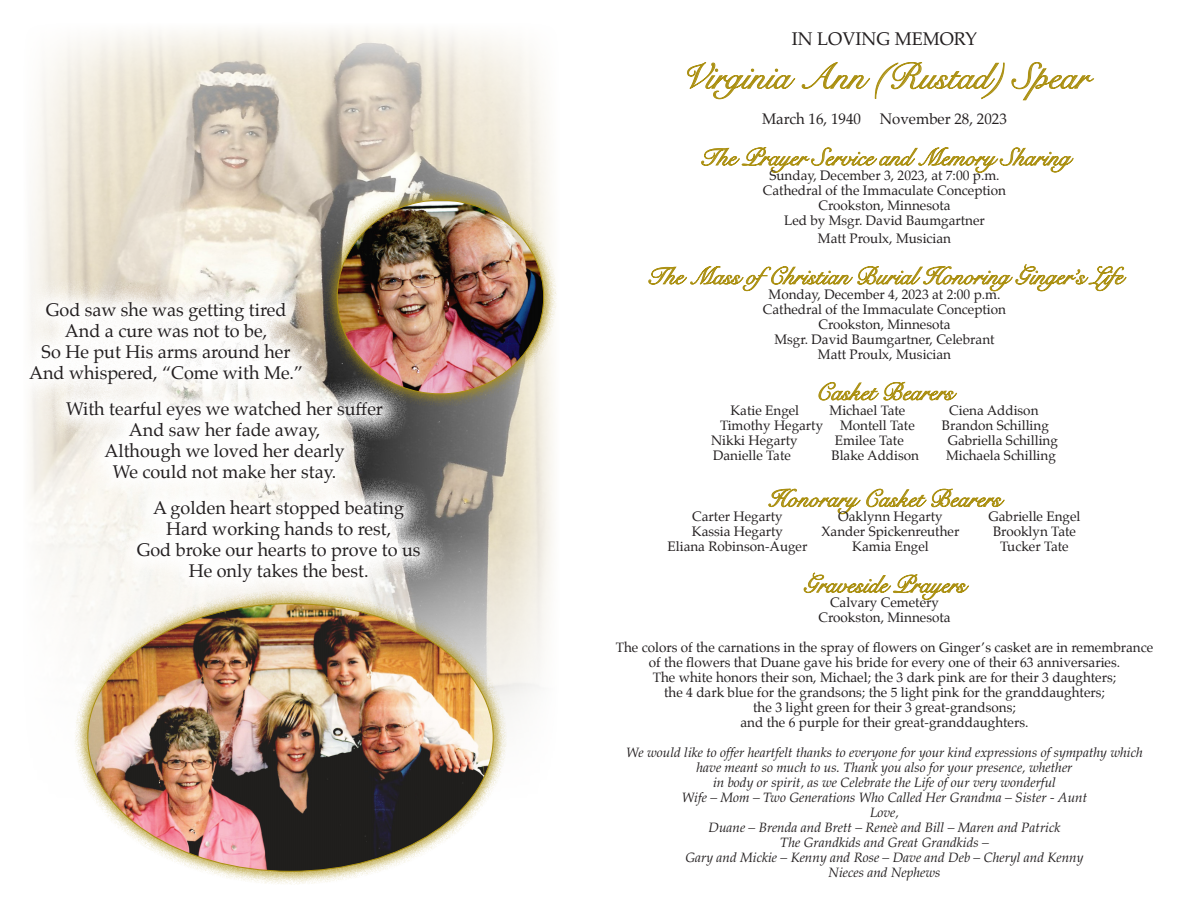
<style>
.page{position:relative;width:1188px;height:918px;background:#fff}
.page>*{position:absolute;margin:0;border:0;box-sizing:border-box;transform-origin:0 0}
.t1{font:36px "Snell Roundhand";color:#ab9012}
.t2{font:24px "Snell Roundhand";color:#ab9012}
.t3{font:18px "Palatino";color:#231f20}
.t4{font:15px "Palatino";color:#231f20}
.t5{font:13.5px/15px "Palatino";color:#231f20;text-align:center}
.t6{font:italic 13.5px/15px "Palatino";color:#231f20;text-align:center}
</style>
<div class="page">
<img style="left:30px;top:29px;width:523px;height:686px">
<svg style="left:687px;top:62px;width:318px;height:38px"></svg>
<svg style="left:1011px;top:62px;width:84px;height:39px"></svg>
<svg style="left:701px;top:147px;width:373px;height:26px"></svg>
<svg style="left:648px;top:264px;width:479px;height:28px"></svg>
<svg style="left:818px;top:381px;width:140px;height:20px"></svg>
<svg style="left:768px;top:488px;width:237px;height:27px"></svg>
<svg style="left:803px;top:572px;width:166px;height:28px"></svg>
<svg style="left:30px;top:277px;width:416px;height:331px"></svg>
<div style="left:74px;top:590px;width:433px;height:295px;background:#ab9012;opacity:.75"></div>
<img style="left:88px;top:604px;width:405px;height:267px">
<div style="left:324px;top:187px;width:233px;height:220px;background:#ab9012;opacity:.75"></div>
<img style="left:337px;top:201px;width:207px;height:193px">
<p class="t3" style="left:46px;top:295px;width:242px">God saw she was getting tired</p>
<p class="t3" style="left:65px;top:316px;width:204px">And a cure was not to be,</p>
<p class="t3" style="left:42px;top:337px;width:251px">So He put His arms around her</p>
<p class="t3" style="left:29px;top:358px;width:276px">And whispered, “Come with Me.”</p>
<p class="t3" style="left:66px;top:394px;width:318px">With tearful eyes we watched her suffer</p>
<p class="t3" style="left:129px;top:415px;width:193px">And saw her fade away,</p>
<p class="t3" style="left:104px;top:436px;width:242px">Although we loved her dearly</p>
<p class="t3" style="left:113px;top:457px;width:225px">We could not make her stay.</p>
<p class="t3" style="left:153px;top:493px;width:253px">A golden heart stopped beating</p>
<p class="t3" style="left:166px;top:514px;width:227px">Hard working hands to rest,</p>
<p class="t3" style="left:137px;top:535px;width:285px">God broke our hearts to prove to us</p>
<p class="t3" style="left:189px;top:556px;width:181px">He only takes the best.</p>
<p class="t3" style="left:792px;top:24px;width:187px">IN LOVING MEMORY</p>
<p class="t1" style="left:680px;top:50px;width:410px">Virginia Ann (Rustad) Spear</p>
<p class="t4" style="left:762px;top:107px;width:100px">March 16, 1940</p>
<p class="t4" style="left:880px;top:107px;width:129px">November 28, 2023</p>
<p class="t2" style="left:699px;top:140px;width:373px">The Prayer Service and Memory Sharing</p>
<p class="t5" style="left:769px;top:168px;width:232px">Sunday, December 3, 2023, at 7:00 p.m.</p>
<p class="t5" style="left:763px;top:183px;width:245px">Cathedral of the Immaculate Conception</p>
<p class="t5" style="left:818px;top:198px;width:134px">Crookston, Minnesota</p>
<p class="t5" style="left:784px;top:213px;width:202px">Led by Msgr. David Baumgartner</p>
<p class="t5" style="left:818px;top:231px;width:135px">Matt Proulx, Musician</p>
<p class="t2" style="left:646px;top:259px;width:493px">The Mass ofChristian Burial Honoring Ginger’s Life</p>
<p class="t5" style="left:769px;top:287px;width:233px">Monday, December 4, 2023 at 2:00 p.m.</p>
<p class="t5" style="left:763px;top:302px;width:245px">Cathedral of the Immaculate Conception</p>
<p class="t5" style="left:818px;top:317px;width:134px">Crookston, Minnesota</p>
<p class="t5" style="left:774px;top:332px;width:222px">Msgr. David Baumgartner, Celebrant</p>
<p class="t5" style="left:818px;top:347px;width:135px">Matt Proulx, Musician</p>
<p class="t2" style="left:816px;top:374px;width:139px">Casket Bearers</p>
<p class="t5" style="left:731px;top:402px;width:70px">Katie Engel</p>
<p class="t5" style="left:830px;top:402px;width:77px">Michael Tate</p>
<p class="t5" style="left:949px;top:402px;width:91px">Ciena Addison</p>
<p class="t5" style="left:720px;top:417px;width:105px">Timothy Hegarty</p>
<p class="t5" style="left:840px;top:417px;width:76px">Montell Tate</p>
<p class="t5" style="left:942px;top:417px;width:109px">Brandon Schilling</p>
<p class="t5" style="left:711px;top:432px;width:88px">Nikki Hegarty</p>
<p class="t5" style="left:835px;top:432px;width:70px">Emilee Tate</p>
<p class="t5" style="left:948px;top:432px;width:112px">Gabriella Schilling</p>
<p class="t5" style="left:713px;top:447px;width:79px">Danielle Tate</p>
<p class="t5" style="left:831px;top:447px;width:89px">Blake Addison</p>
<p class="t5" style="left:946px;top:447px;width:111px">Michaela Schilling</p>
<p class="t2" style="left:768px;top:481px;width:235px">Honorary Casket Bearers</p>
<p class="t5" style="left:692px;top:509px;width:92px">Carter Hegarty</p>
<p class="t5" style="left:838px;top:509px;width:106px">Oaklynn Hegarty</p>
<p class="t5" style="left:989px;top:509px;width:93px">Gabrielle Engel</p>
<p class="t5" style="left:692px;top:524px;width:93px">Kassia Hegarty</p>
<p class="t5" style="left:822px;top:524px;width:139px">Xander Spickenreuther</p>
<p class="t5" style="left:993px;top:524px;width:84px">Brooklyn Tate</p>
<p class="t5" style="left:668px;top:539px;width:141px">Eliana Robinson-Auger</p>
<p class="t5" style="left:852px;top:539px;width:78px">Kamia Engel</p>
<p class="t5" style="left:1000px;top:539px;width:70px">Tucker Tate</p>
<p class="t2" style="left:804px;top:567px;width:163px">Graveside Prayers</p>
<p class="t5" style="left:830px;top:595px;width:110px">Calvary Cemetery</p>
<p class="t5" style="left:818px;top:610px;width:134px">Crookston, Minnesota</p>
<p class="t5" style="left:616px;top:640px;width:539px">The colors of the carnations in the spray of flowers on Ginger’s casket are in remembrance of the flowers that Duane gave his bride for every one of their 63 anniversaries.</p>
<p class="t5" style="left:653px;top:670px;width:465px">The white honors their son, Michael; the 3 dark pink are for their 3 daughters;</p>
<p class="t5" style="left:664px;top:685px;width:442px">the 4 dark blue for the grandsons; the 5 light pink for the granddaughters;</p>
<p class="t5" style="left:753px;top:700px;width:264px">the 3 light green for their 3 great-grandsons;</p>
<p class="t5" style="left:740px;top:715px;width:290px">and the 6 purple for their great-granddaughters.</p>
<p class="t6" style="left:626px;top:745px;width:518px">We would like to offer heartfelt thanks to everyone for your kind expressions of sympathy which have meant so much to us. Thank you also for your presence, whether</p>
<p class="t6" style="left:713px;top:775px;width:344px">in body or spirit, as we Celebrate the Life of our very wonderful</p>
<p class="t6" style="left:682px;top:790px;width:407px">Wife – Mom – Two Generations Who Called Her Grandma – Sister - Aunt</p>
<p class="t6" style="left:870px;top:805px;width:30px">Love,</p>
<p class="t6" style="left:709px;top:820px;width:354px">Duane – Brenda and Brett – Reneè and Bill – Maren and Patrick</p>
<p class="t6" style="left:780px;top:835px;width:210px">The Grandkids and Great Grandkids –</p>
<p class="t6" style="left:686px;top:850px;width:400px">Gary and Mickie – Kenny and Rose – Dave and Deb – Cheryl and Kenny</p>
<p class="t6" style="left:829px;top:865px;width:114px">Nieces and Nephews</p>
</div>
